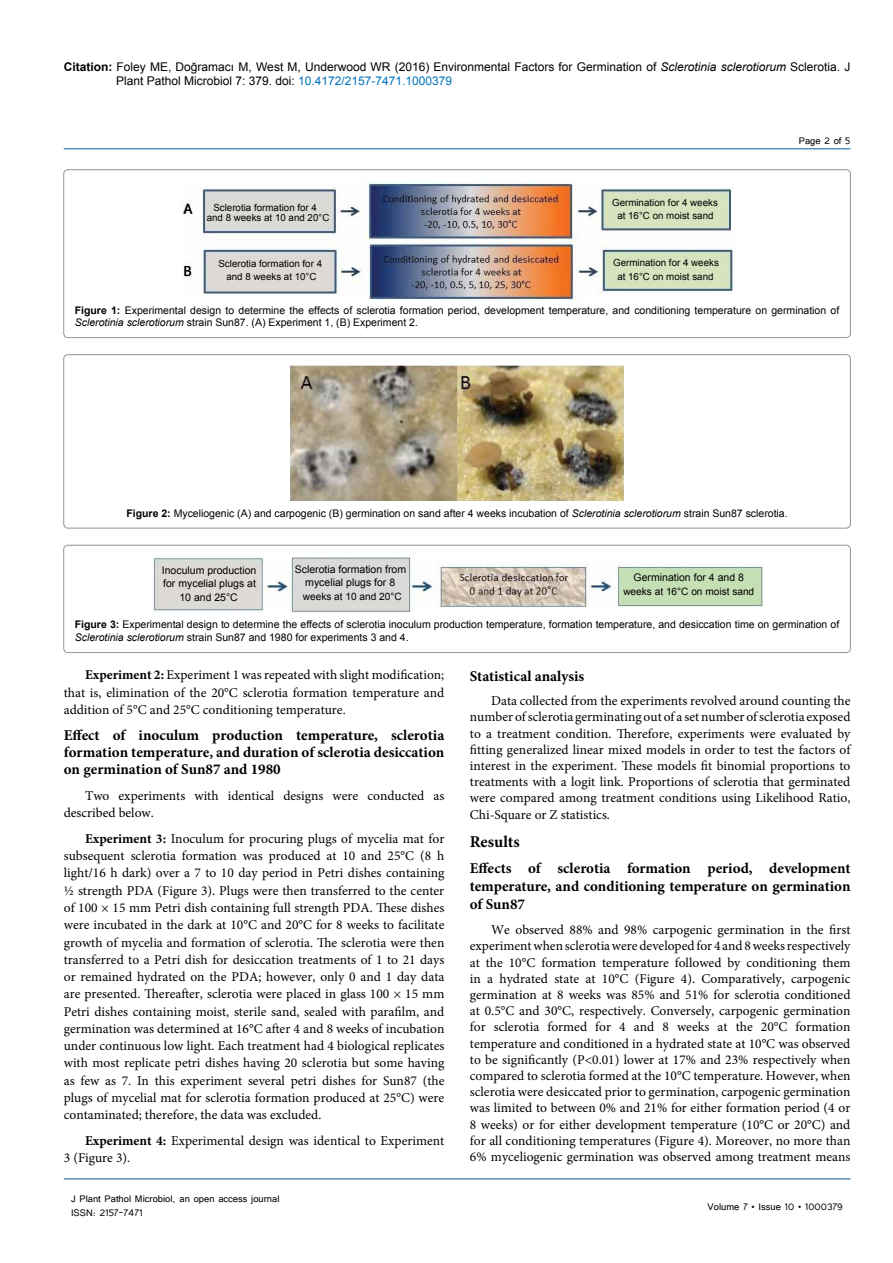
<style>
.page{position:relative;width:893px;height:1263px;background:#fff}
.page>*{position:absolute;margin:0;border:0;box-sizing:border-box;transform-origin:0 0}
.t1{font:700 16.5px "Minion Pro";color:#000}
.t2{font:700 15px/18px "Minion Pro";color:#000;text-align:justify}
.t3{font:14.7px "Myriad Pro";color:#000}
.t4{font:13.5px/16.2px "Minion Pro";color:#000;text-align:justify}
.t5{font:12px/14.4px "Arial";color:#000}
.t6{font:12px/14.4px "Tunga";color:#000}
.t7{font:10.5px/12.6px "Arial";color:#000}
.t8{font:10.05px "Arial";color:#000}
.t9{font:9.75px "Arial";color:#000}
.s1{font-weight:700}
.s2{font-style:italic}
.s3{color:#0072bc}
</style>
<div class="page">
<hr style="left:64px;top:148px;width:786px;height:1px;background:#005a96">
<hr style="left:64px;top:1179px;width:786px;height:1px;background:#005a96">
<div style="left:64px;top:170px;width:786px;height:168px;border:1px solid #939598;border-radius:4px"></div>
<img style="left:182px;top:181px;width:551px;height:120px">
<div style="left:206px;top:194px;width:125px;height:33px;background:#dcdad7"></div>
<div style="left:213px;top:257px;width:118px;height:31px;background:#ddd9d5"></div>
<div style="left:609px;top:196px;width:112px;height:28px;background:#d7e3be"></div>
<div style="left:609px;top:256px;width:114px;height:28px;background:#d7e3be"></div>
<div style="left:64px;top:355px;width:786px;height:173px;border:1px solid #939598;border-radius:4px"></div>
<img style="left:291px;top:366px;width:333px;height:135px">
<div style="left:64px;top:545px;width:786px;height:108px;border:1px solid #939598;border-radius:4px"></div>
<img style="left:152px;top:557px;width:610px;height:55px">
<div style="left:159px;top:563px;width:98px;height:41px;background:#dddad6"></div>
<div style="left:295px;top:560px;width:113px;height:44px;background:#dbd9d7"></div>
<div style="left:622px;top:571px;width:135px;height:30px;background:#c6e0b6"></div>
<p class="t5" style="left:116px;top:60px;width:736px;text-indent:-52px"><span class="s1">Citation:</span> Foley ME, Doğramacı M, West M, Underwood WR (2016) Environmental Factors for Germination of <span class="s2">Sclerotinia sclerotiorum</span> Sclerotia. J<br>Plant Pathol Microbiol 7: 379. doi: <span class="s3">10.4172/2157-7471.1000379</span></p>
<p class="t9" style="left:612px;top:196px;width:107px">Germination for 4 weeks</p>
<p class="t3" style="left:184px;top:200px;width:10px">A</p>
<p class="t9" style="left:213px;top:201px;width:105px">Sclerotia formation for 4</p>
<p class="t9" style="left:207px;top:211px;width:124px">and 8 weeks at 10 and 20°C</p>
<p class="t9" style="left:617px;top:210px;width:98px">at 16°C on moist sand</p>
<p class="t6" style="left:799px;top:133px;width:53px">Page 2 of 5</p>
<p class="t9" style="left:218px;top:257px;width:105px">Sclerotia formation for 4</p>
<p class="t9" style="left:613px;top:256px;width:107px">Germination for 4 weeks</p>
<p class="t3" style="left:184px;top:262px;width:9px">B</p>
<p class="t9" style="left:226px;top:270px;width:92px">and 8 weeks at 10°C</p>
<p class="t9" style="left:617px;top:270px;width:98px">at 16°C on moist sand</p>
<p class="t7" style="left:75px;top:304px;width:766px"><span class="s1">Figure 1:</span> Experimental design to determine the effects of sclerotia formation period, development temperature, and conditioning temperature on germination of<br><span class="s2">Sclerotinia sclerotiorum</span> strain Sun87. (A) Experiment 1, (B) Experiment 2.</p>
<p class="t7" style="left:126px;top:507px;width:663px"><span class="s1">Figure 2:</span> Myceliogenic (A) and carpogenic (B) germination on sand after 4 weeks incubation of <span class="s2">Sclerotinia sclerotiorum</span> strain Sun87 sclerotia.</p>
<p class="t7" style="left:162px;top:564px;width:96px">Inoculum production</p>
<p class="t7" style="left:295px;top:563px;width:113px">Sclerotia formation from</p>
<p class="t7" style="left:634px;top:571px;width:112px">Germination for 4 and 8</p>
<p class="t7" style="left:163px;top:577px;width:94px">for mycelial plugs at</p>
<p class="t7" style="left:305px;top:576px;width:91px">mycelial plugs for 8</p>
<p class="t7" style="left:179px;top:591px;width:60px">10 and 25°C</p>
<p class="t8" style="left:303px;top:590px;width:100px">weeks at 10 and 20°C</p>
<p class="t8" style="left:623px;top:585px;width:132px">weeks at 16°C on moist sand</p>
<p class="t7" style="left:75px;top:618px;width:766px"><span class="s1">Figure 3:</span> Experimental design to determine the effects of sclerotia inoculum production temperature, formation temperature, and desiccation time on germination of<br><span class="s2">Sclerotinia sclerotiorum</span> strain Sun87 and 1980 for experiments 3 and 4.</p>
<p class="t4" style="left:64px;top:666px;width:382px;line-height:17.2px;text-indent:21px"><span class="s1">Experiment 2:</span> Experiment 1 was repeated with slight modification; that is, elimination of the 20°C sclerotia formation temperature and addition of 5°C and 25°C conditioning temperature.</p>
<p class="t2" style="left:64px;top:726px;width:382px;line-height:17.2px">Effect of inoculum production temperature, sclerotia formation temperature, and duration of sclerotia desiccation on germination of Sun87 and 1980</p>
<p class="t4" style="left:64px;top:787px;width:382px;line-height:17.2px;text-indent:21px">Two experiments with identical designs were conducted as described below.</p>
<p class="t4" style="left:64px;top:830px;width:382px;line-height:17.2px;text-indent:21px"><span class="s1">Experiment 3:</span> Inoculum for procuring plugs of mycelia mat for subsequent sclerotia formation was produced at 10 and 25°C (8 h light/16 h dark) over a 7 to 10 day period in Petri dishes containing ½ strength PDA (Figure 3). Plugs were then transferred to the center of 100 × 15 mm Petri dish containing full strength PDA. These dishes were incubated in the dark at 10°C and 20°C for 8 weeks to facilitate growth of mycelia and formation of sclerotia. The sclerotia were then transferred to a Petri dish for desiccation treatments of 1 to 21 days or remained hydrated on the PDA; however, only 0 and 1 day data are presented. Thereafter, sclerotia were placed in glass 100 × 15 mm Petri dishes containing moist, sterile sand, sealed with parafilm, and germination was determined at 16°C after 4 and 8 weeks of incubation under continuous low light. Each treatment had 4 biological replicates with most replicate petri dishes having 20 sclerotia but some having as few as 7. In this experiment several petri dishes for Sun87 (the plugs of mycelial mat for sclerotia formation produced at 25°C) were contaminated; therefore, the data was excluded.</p>
<p class="t4" style="left:64px;top:1132px;width:382px;line-height:17.2px;text-indent:21px"><span class="s1">Experiment 4:</span> Experimental design was identical to Experiment<br>3 (Figure 3).</p>
<p class="t6" style="left:71px;top:1190px;width:210px">J Plant Pathol Microbiol, an open access journal<br>ISSN: 2157-7471</p>
<p class="t2" style="left:470px;top:666px;width:116px">Statistical analysis</p>
<p class="t4" style="left:470px;top:693px;width:382px;text-indent:21px">Data collected from the experiments revolved around counting the number of sclerotia germinating out of a set number of sclerotia exposed to a treatment condition. Therefore, experiments were evaluated by fitting generalized linear mixed models in order to test the factors of interest in the experiment. These models fit binomial proportions to treatments with a logit link. Proportions of sclerotia that germinated were compared among treatment conditions using Likelihood Ratio, Chi-Square or Z statistics.</p>
<p class="t1" style="left:470px;top:830px;width:51px">Results</p>
<p class="t2" style="left:470px;top:859px;width:382px">Effects of sclerotia formation period, development temperature, and conditioning temperature on germination of Sun87</p>
<p class="t4" style="left:470px;top:922px;width:382px;text-indent:21px">We observed 88% and 98% carpogenic germination in the first experiment when sclerotia were developed for 4 and 8 weeks respectively at the 10°C formation temperature followed by conditioning them in a hydrated state at 10°C (Figure 4). Comparatively, carpogenic germination at 8 weeks was 85% and 51% for sclerotia conditioned at 0.5°C and 30°C, respectively. Conversely, carpogenic germination for sclerotia formed for 4 and 8 weeks at the 20°C formation temperature and conditioned in a hydrated state at 10°C was observed to be significantly (P&lt;0.01) lower at 17% and 23% respectively when compared to sclerotia formed at the 10°C temperature. However, when sclerotia were desiccated prior to germination, carpogenic germination was limited to between 0% and 21% for either formation period (4 or 8 weeks) or for either development temperature (10°C or 20°C) and for all conditioning temperatures (Figure 4). Moreover, no more than 6% myceliogenic germination was observed among treatment means</p>
<p class="t6" style="left:707px;top:1199px;width:137px">Volume 7 • Issue 10 • 1000379</p>
</div>
